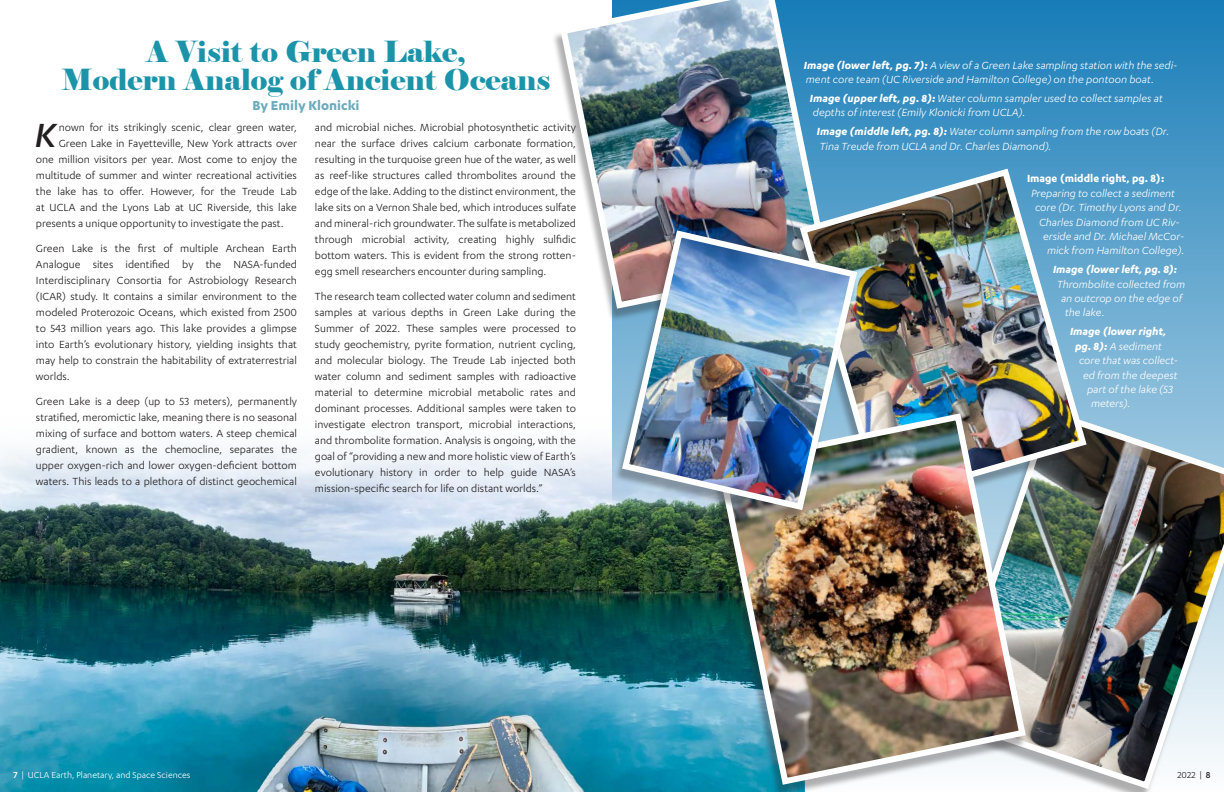
<style>
.page{position:relative;width:1224px;height:792px;background:#fff}
.page>*{position:absolute;margin:0;border:0;box-sizing:border-box;transform-origin:0 0}
.Article_Paragraph__K{font:italic 500 38.9px "Karbon";color:#231f20}
.Article_Headings__Ka{font:29px "Elephant";color:#1b94a9}
.Author_Name__Karbon{font:700 15px "Karbon";color:#6aabbd}
.Article_Paragraph__K-2{font:12px/16px "Karbon";color:#231f20;text-align:justify}
.Image_Captions__Karb{font:italic 12px/14.4px "Karbon";color:#fff}
.Image_Captions__Karb-2{font:italic 700 12px "Karbon";color:#fff}
.Image_Captions__Karb-3{font:700 12px "Karbon";color:#fff}
.t1{font:10px "Karbon";color:#fff}
.t2{font:10px "Karbon";color:#231f20}
.s1{font-weight:700}
.s2{font-weight:500}
</style>
<div class="page">
<svg style="left:612px;top:0;width:612px;height:411px;background:#4294c4"></svg>
<img style="left:0;top:411px;width:709px;height:381px">
<div style="left:552px;top:0;width:278px;height:322px;background:#fff"></div>
<img style="left:557px;top:0;width:275px;height:312px">
<img style="left:1029px;top:405px;width:195px;height:387px">
<img style="left:796px;top:165px;width:294px;height:343px">
<div style="left:709px;top:417px;width:317px;height:375px;background:#231f20;opacity:.35"></div>
<img style="left:714px;top:410px;width:315px;height:378px">
<div style="left:614px;top:234px;width:244px;height:289px;background:#231f20;opacity:.35"></div>
<img style="left:618px;top:227px;width:243px;height:287px">
<p class="Article_Headings__Ka" style="left:147px;top:33px;width:320px">A Visit to Green Lake,</p>
<p class="Article_Headings__Ka" style="left:62px;top:61px;width:490px">Modern Analog of Ancient Oceans</p>
<p class="Author_Name__Karbon" style="left:252px;top:96px;width:109px">By Emily Klonicki</p>
<p class="Article_Paragraph__K" style="left:34px;top:114px;width:23px">K</p>
<p class="Article_Paragraph__K-2" style="left:59px;top:119px;width:240px">nown for its strikingly scenic, clear green water,</p>
<p class="Article_Paragraph__K-2" style="left:59px;top:135px;width:240px">Green Lake in Fayetteville, New York attracts over</p>
<p class="Article_Paragraph__K-2" style="left:36px;top:151px;width:262px">one million visitors per year. Most come to enjoy the</p>
<p class="Article_Paragraph__K-2" style="left:36px;top:167px;width:262px">multitude of summer and winter recreational activities</p>
<p class="Article_Paragraph__K-2" style="left:36px;top:183px;width:263px">the lake has to offer. However, for the Treude Lab</p>
<p class="Article_Paragraph__K-2" style="left:36px;top:199px;width:262px">at UCLA and the Lyons Lab at UC Riverside, this lake</p>
<p class="Article_Paragraph__K-2" style="left:36px;top:215px;width:249px">presents a unique opportunity to investigate the past.</p>
<p class="Article_Paragraph__K-2" style="left:36px;top:240px;width:263px">Green Lake is the first of multiple Archean Earth Analogue sites identified by the NASA-funded Interdisciplinary Consortia for Astrobiology Research (ICAR) study. It contains a similar environment to the modeled Proterozoic Oceans, which existed from 2500 to 543 million years ago. This lake provides a glimpse into Earth’s evolutionary history, yielding insights that may help to constrain the habitability of extraterrestrial worlds.</p>
<p class="Article_Paragraph__K-2" style="left:36px;top:393px;width:263px">Green Lake is a deep (up to 53 meters), permanently stratified, meromictic lake, meaning there is no seasonal mixing of surface and bottom waters. A steep chemical gradient, known as the chemocline, separates the upper oxygen-rich and lower oxygen-deficient bottom waters. This leads to a plethora of distinct geochemical</p>
<p class="Article_Paragraph__K-2" style="left:315px;top:119px;width:263px">and microbial niches. Microbial photosynthetic activity near the surface drives calcium carbonate formation, resulting in the turquoise green hue of the water, as well as reef-like structures called thrombolites around the edge of the lake. Adding to the distinct environment, the lake sits on a Vernon Shale bed, which introduces sulfate and mineral-rich groundwater. The sulfate is metabolized through microbial activity, creating highly sulfidic bottom waters. This is evident from the strong rotten&shy;egg smell researchers encounter during sampling.</p>
<p class="Article_Paragraph__K-2" style="left:315px;top:288px;width:263px">The research team collected water column and sediment samples at various depths in Green Lake during the Summer of 2022. These samples were processed to study geochemistry, pyrite formation, nutrient cycling, and molecular biology. The Treude Lab injected both water column and sediment samples with radioactive material to determine microbial metabolic rates and dominant processes. Additional samples were taken to investigate electron transport, microbial interactions, and thrombolite formation. Analysis is ongoing, with the goal of “providing a new and more holistic view of Earth’s evolutionary history in order to help guide NASA’s mission-specific search for life on distant worlds.”</p>
<p class="Image_Captions__Karb" style="left:804px;top:57px;width:375px"><span class="s1">Image (lower left, pg. 7):</span> A view of a Green Lake sampling station with the sedi&shy;ment core team (UC Riverside and Hamilton College) on the pontoon boat.</p>
<p class="Image_Captions__Karb" style="left:810px;top:91px;width:355px"><span class="s1">Image (upper left, pg. 8):</span> Water column sampler used to collect samples at depths of interest (Emily Klonicki from UCLA).</p>
<p class="Image_Captions__Karb" style="left:817px;top:124px;width:354px"><span class="s1">Image (middle left, pg. 8):</span> Water column sampling from the row boats (Dr.<br>Tina Treude from UCLA and Dr. Charles Diamond).</p>
<p class="Image_Captions__Karb-3" style="left:1027px;top:172px;width:139px">Image (middle right, pg. 8):</p>
<p class="Image_Captions__Karb" style="left:1031px;top:186px;width:146px">Preparing to collect a sediment</p>
<p class="Image_Captions__Karb" style="left:1035px;top:200px;width:148px">core (Dr. Timothy Lyons and Dr.</p>
<p class="Image_Captions__Karb" style="left:1039px;top:214px;width:142px">Charles Diamond from UC Riv-</p>
<p class="Image_Captions__Karb" style="left:1043px;top:229px;width:143px">erside and Dr. Michael McCor-</p>
<p class="Image_Captions__Karb" style="left:1047px;top:243px;width:139px">mick from Hamilton College).</p>
<p class="Image_Captions__Karb-2" style="left:1053px;top:263px;width:126px">Image (lower left, pg. 8):</p>
<p class="Image_Captions__Karb" style="left:1057px;top:277px;width:130px">Thrombolite collected from</p>
<p class="Image_Captions__Karb" style="left:1061px;top:291px;width:123px">an outcrop on the edge of</p>
<p class="Image_Captions__Karb" style="left:1065px;top:305px;width:41px">the lake.</p>
<p class="Image_Captions__Karb-2" style="left:1070px;top:325px;width:98px">Image (lower right,</p>
<p class="Image_Captions__Karb" style="left:1075px;top:339px;width:89px"><span class="s1">pg. 8):</span> A sediment</p>
<p class="Image_Captions__Karb" style="left:1079px;top:353px;width:101px">core that was collect-</p>
<p class="Image_Captions__Karb" style="left:1083px;top:367px;width:96px">ed from the deepest</p>
<p class="Image_Captions__Karb" style="left:1087px;top:382px;width:87px">part of the lake (53</p>
<p class="Image_Captions__Karb" style="left:1091px;top:396px;width:41px">meters).</p>
<p class="t1" style="left:14px;top:769px;width:179px"><span class="s2">7</span> | UCLA Earth, Planetary, and Space Sciences</p>
<p class="t2" style="left:1177px;top:769px;width:35px">2022 | <span class="s2">8</span></p>
</div>
